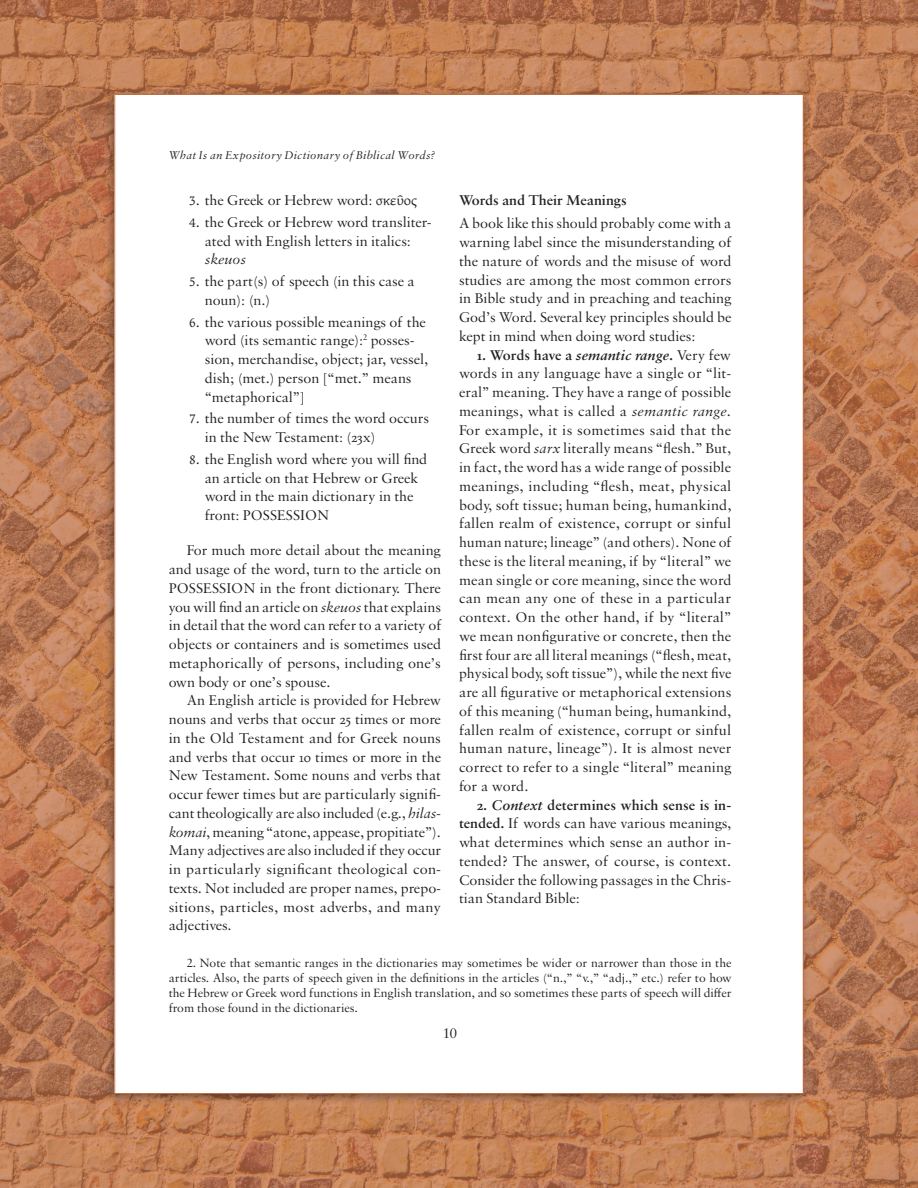
<style>
.page{position:relative;width:918px;height:1188px;background:#fff}
.page>*{position:absolute;margin:0;border:0;box-sizing:border-box;transform-origin:0 0}
.t1{font:15px/18.8px "Sabon MT Pro";color:#231f20}
.t2{font:12.75px/15px "Sabon MT Pro";color:#231f20;text-align:justify}
.t3{font:italic 12px "Sabon MT Pro";letter-spacing:.02em;color:#231f20}
.s1{font-family:"Maiola"}
.s2{font-family:"Gentium Alt";font-size:13.95px}
.s3{font-style:italic}
.s4{font-weight:600}
.s5{font-family:"Maiola";font-weight:700}
.s6{font-weight:600;font-style:italic}
</style>
<div class="page">
<img style="left:0;top:0;width:918px;height:1188px">
<div style="left:104px;top:90px;width:705px;height:1015px;background:#231f20;opacity:.45"></div>
<div style="left:115px;top:94px;width:688px;height:1000px;background:#fff"></div>
<p class="t3" style="left:169px;top:148px;width:268px">What Is an Expository Dictionary of Biblical Words?</p>
<p class="t1" style="left:189px;top:191px;width:230px"><span class="s1">3</span>. the Greek or Hebrew word: <span class="s2">σκεῦος</span></p>
<p class="t1" style="left:205px;top:212px;width:228px;text-indent:-16px"><span class="s1">4</span>. the Greek or Hebrew word transliter&shy;ated with English letters in italics: <span class="s3">skeuos</span></p>
<p class="t1" style="left:205px;top:272px;width:212px;text-indent:-16px"><span class="s1">5</span>. the part(s) of speech (in this case a noun): (n.)</p>
<p class="t1" style="left:205px;top:312px;width:225px;text-indent:-16px"><span class="s1">6</span>. the various possible meanings of the word (its semantic range):<sup>2</sup> posses&shy;sion, merchandise, object; jar, vessel, dish; (met.) person [“met.” means “metaphorical”]</p>
<p class="t1" style="left:205px;top:409px;width:226px;text-indent:-16px"><span class="s1">7</span>. the number of times the word occurs in the New Testament: (<span class="s1">23</span>x)</p>
<p class="t1" style="left:205px;top:449px;width:224px;text-indent:-16px"><span class="s1">8</span>. the English word where you will find an article on that Hebrew or Greek word in the main dictionary in the front: POSSESSION</p>
<p class="t1" style="left:187px;top:541px;width:256px">For much more detail about the meaning</p>
<p class="t1" style="left:169px;top:560px;width:274px">and usage of the word, turn to the article on</p>
<p class="t1" style="left:169px;top:578px;width:274px">POSSESSION in the front dictionary. There</p>
<p class="t1" style="left:169px;top:597px;width:274px">you will find an article on <span class="s3">skeuos</span> that explains</p>
<p class="t1" style="left:169px;top:616px;width:274px">in detail that the word can refer to a variety of</p>
<p class="t1" style="left:169px;top:635px;width:274px">objects or containers and is sometimes used</p>
<p class="t1" style="left:169px;top:653px;width:274px">metaphorically of persons, including one’s</p>
<p class="t1" style="left:169px;top:672px;width:163px">own body or one’s spouse.</p>
<p class="t1" style="left:187px;top:691px;width:256px">An English article is provided for Hebrew</p>
<p class="t1" style="left:169px;top:710px;width:274px">nouns and verbs that occur <span class="s1">25</span> times or more</p>
<p class="t1" style="left:169px;top:728px;width:274px">in the Old Testament and for Greek nouns</p>
<p class="t1" style="left:169px;top:747px;width:274px">and verbs that occur <span class="s1">10</span> times or more in the</p>
<p class="t1" style="left:169px;top:766px;width:274px">New Testament. Some nouns and verbs that</p>
<p class="t1" style="left:169px;top:785px;width:274px">occur fewer times but are particularly signifi-</p>
<p class="t1" style="left:169px;top:803px;width:274px">cant theologically are also included (e.g., <span class="s3">hilas-</span></p>
<p class="t1" style="left:169px;top:822px;width:274px"><span class="s3">komai</span>, meaning “atone, appease, propitiate”).</p>
<p class="t1" style="left:169px;top:841px;width:274px">Many adjectives are also included if they occur</p>
<p class="t1" style="left:169px;top:860px;width:274px">in particularly significant theological con-</p>
<p class="t1" style="left:169px;top:878px;width:274px">texts. Not included are proper names, prepo-</p>
<p class="t1" style="left:169px;top:897px;width:274px">sitions, particles, most adverbs, and many</p>
<p class="t1" style="left:169px;top:916px;width:64px">adjectives.</p>
<p class="t2" style="left:169px;top:956px;width:564px;text-indent:18px">2. Note that semantic ranges in the dictionaries may sometimes be wider or narrower than those in the articles. Also, the parts of speech given in the definitions in the articles (“n.,” “v.,” “adj.,” etc.) refer to how the Hebrew or Greek word functions in English translation, and so sometimes these parts of speech will differ from those found in the dictionaries.</p>
<p class="t1" style="left:459px;top:188px;width:274px;line-height:23.2px"><span class="s4">Words and Their Meanings<br></span>A book like this should probably come with a</p>
<p class="t1" style="left:459px;top:233px;width:274px;text-align:justify">warning label since the misunderstanding of the nature of words and the misuse of word studies are among the most common errors in Bible study and in preaching and teaching God’s Word. Several key principles should be kept in mind when doing word studies:</p>
<p class="t1" style="left:459px;top:345px;width:274px;text-align:justify;text-indent:18px"><span class="s5">1</span><span class="s4">. Words have a</span> <span class="s6">semantic range</span><span class="s4">.</span> Very few words in any language have a single or “lit&shy;eral” meaning. They have a range of possible meanings, what is called a <span class="s3">semantic range</span>.<br>For example, it is sometimes said that the Greek word <span class="s3">sarx</span> literally means “flesh.” But, in fact, the word has a wide range of possible meanings, including “flesh, meat, physical body, soft tissue; human being, humankind, fallen realm of existence, corrupt or sinful human nature; lineage” (and others). None of these is the literal meaning, if by “literal” we mean single or core meaning, since the word can mean any one of these in a particular context. On the other hand, if by “literal” we mean nonfigurative or concrete, then the first four are all literal meanings (“flesh, meat, physical body, soft tissue”), while the next five are all figurative or metaphorical extensions of this meaning (“human being, humankind, fallen realm of existence, corrupt or sinful human nature, lineage”). It is almost never correct to refer to a single “literal” meaning for a word.</p>
<p class="t1" style="left:459px;top:795px;width:274px;text-align:justify;text-indent:18px"><span class="s5">2</span><span class="s4">.</span> <span class="s6">Context</span> <span class="s4">determines which sense is in&shy;tended.</span> If words can have various meanings, what determines which sense an author in&shy;tended? The answer, of course, is context.<br>Consider the following passages in the Chris&shy;tian Standard Bible:</p>
<p class="t1" style="left:443px;top:1024px;width:16px">10</p>
</div>
